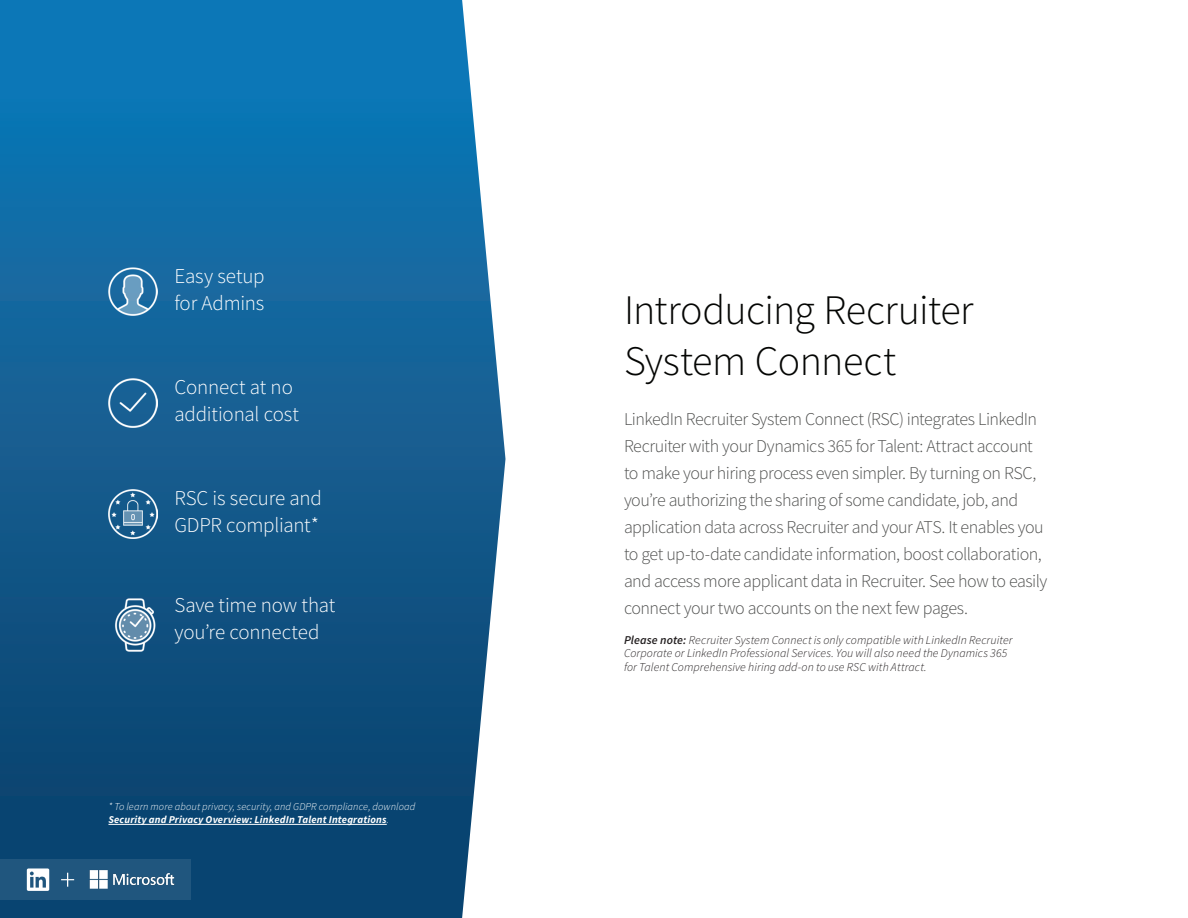
<style>
.page{position:relative;width:1188px;height:918px;background:#fff}
.page>*{position:absolute;margin:0;border:0;box-sizing:border-box;transform-origin:0 0}
.t1{font:300 42px/51px "Source Sans Pro";letter-spacing:-.015em;color:#040503}
.t2{font:300 21px/27px "Source Sans Pro";letter-spacing:-.01em;color:#fff}
.t3{font:300 18px/27px "Source Sans Pro";letter-spacing:-.03em;color:#040503}
.t4{font:italic 300 12px/13.5px "Source Sans Pro";letter-spacing:.005em;color:#231f20}
.t5{font:italic 300 10.5px/13.5px "Source Sans Pro";letter-spacing:.01em;color:#fff}
.s1{font-weight:700}
.s2{font-weight:600}
</style>
<div class="page">
<svg style="left:0;top:0;width:506px;height:918px;background:#1a6496"></svg>
<div style="left:0;top:859px;width:191px;height:41px;background:#20567e"></div>
<svg style="left:27px;top:868px;width:22px;height:23px"></svg>
<svg style="left:61px;top:873px;width:13px;height:14px"></svg>
<img style="left:89px;top:870px;width:86px;height:19px">
<hr style="left:108px;top:824px;width:279px;height:1px;background:#fff">
<img style="left:108px;top:599px;width:53px;height:53px">
<img style="left:108px;top:267px;width:49px;height:49px">
<img style="left:108px;top:490px;width:49px;height:48px">
<img style="left:108px;top:378px;width:49px;height:49px">
<p class="t2" style="left:174px;top:262px;width:92px">Easy setup for Admins</p>
<p class="t2" style="left:174px;top:374px;width:126px">Connect at no additional cost</p>
<p class="t2" style="left:174px;top:485px;width:149px">RSC is secure and<br>GDPR compliant*</p>
<p class="t2" style="left:174px;top:591px;width:163px">Save time now that you’re connected</p>
<p class="t5" style="left:108px;top:800px;width:308px">* To learn more about privacy, security, and GDPR compliance, download<br><span class="s1">Security and Privacy Overview: LinkedIn Talent Integrations</span>.</p>
<p class="t1" style="left:624px;top:285px;width:351px">Introducing Recruiter<br>System Connect</p>
<p class="t3" style="left:624px;top:405px;width:425px">LinkedIn Recruiter System Connect (RSC) integrates LinkedIn Recruiter with your Dynamics 365 for Talent: Attract account to make your hiring process even simpler. By turning on RSC, you’re authorizing the sharing of some candidate, job, and application data across Recruiter and your ATS. It enables you to get up-to-date candidate information, boost collaboration, and access more applicant data in Recruiter. See how to easily connect your two accounts on the next few pages.</p>
<p class="t4" style="left:624px;top:633px;width:390px"><span class="s2">Please note:</span> Recruiter System Connect is only compatible with LinkedIn Recruiter</p>
<p class="t4" style="left:624px;top:647px;width:385px">Corporate or LinkedIn Professional Services. You will also need the Dynamics 365 for Talent Comprehensive hiring add-on to use RSC with Attract.</p>
</div>
